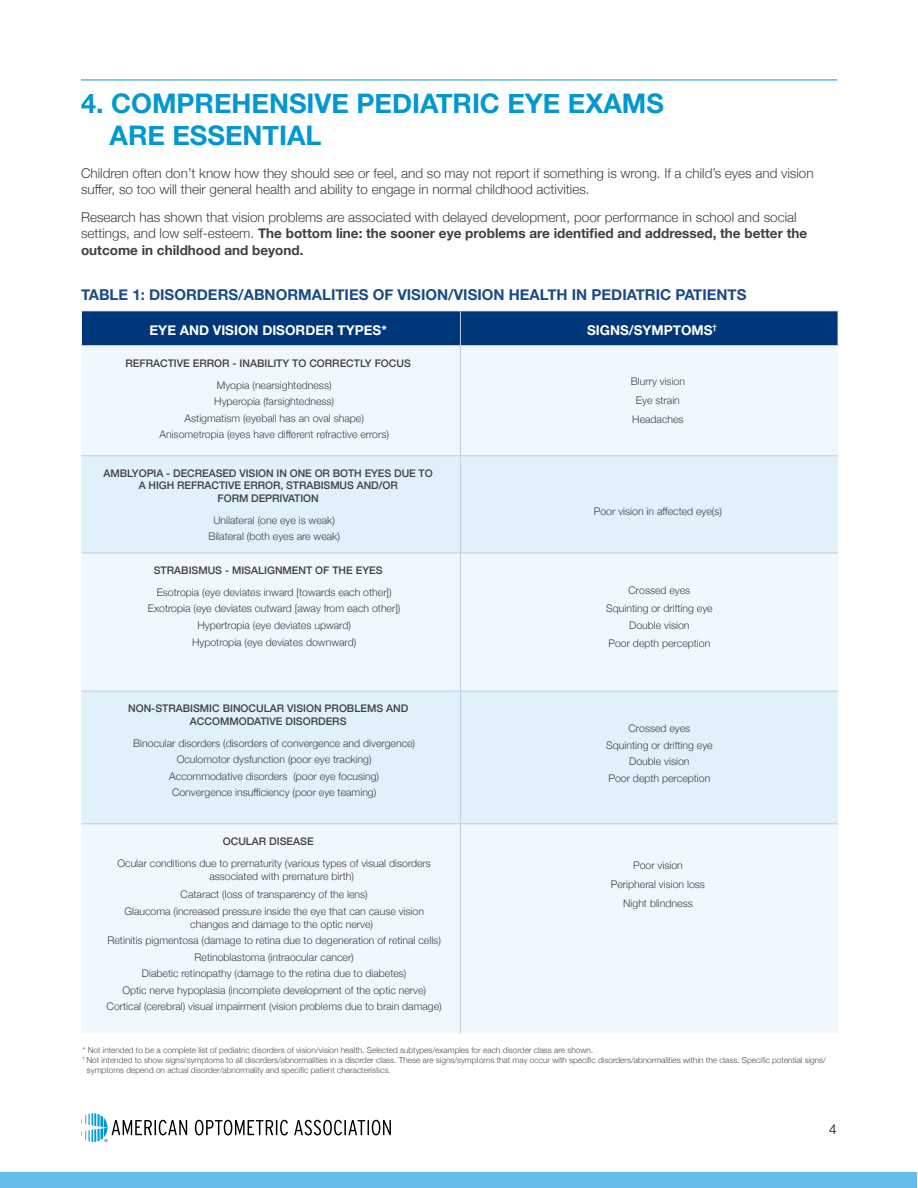
<style>
.page{position:relative;width:918px;height:1188px;background:#fff}
.page>*{position:absolute;margin:0;border:0;box-sizing:border-box;transform-origin:0 0}
.t1{font:700 27px/32.4px "Helvetica Neue";color:#0098cf}
.t2{font:700 15px "Helvetica Neue";color:#1a4b88}
.t3{font:300 13.5px/16.5px "Helvetica Neue";color:#414042}
.t4{font:700 13.5px "Helvetica Neue";color:#fff}
.t5{font:300 13.5px "Helvetica Neue";color:#000}
.t6{font:300 10.5px/16.5px "Helvetica Neue";color:#414042;text-align:center}
.t7{font:500 10.5px/12.6px "Helvetica Neue";color:#414042;text-align:center}
.t8{font:300 8.25px "Helvetica Neue";color:#4d4d4f}
.s1{font-weight:700}
</style>
<div class="page">
<div style="left:1px;top:1172px;width:916px;height:16px;background:#65bbe9"></div>
<hr style="left:81px;top:80px;width:756px;height:1px;background:#0098cf">
<div style="left:82px;top:311px;width:756px;height:34px;background:#00377b"></div>
<div style="left:81px;top:346px;width:757px;height:687px;background:#f0f8fd"></div>
<svg style="left:81px;top:456px;width:757px;height:367px;fill:#e0f1fb"></svg>
<hr style="left:460px;top:311px;width:1px;height:34px;background:#bfcdde">
<hr style="left:81px;top:345px;width:379px;height:1px;background:#bfcdde">
<hr style="left:460px;top:345px;width:378px;height:1px;background:#bfcdde">
<hr style="left:460px;top:346px;width:1px;height:109px;background:#bfcdde">
<hr style="left:81px;top:455px;width:379px;height:1px;background:#bfcdde">
<hr style="left:460px;top:455px;width:378px;height:1px;background:#bfcdde">
<hr style="left:460px;top:456px;width:1px;height:97px;background:#bfcdde">
<hr style="left:81px;top:553px;width:379px;height:1px;background:#bfcdde">
<hr style="left:460px;top:553px;width:378px;height:1px;background:#bfcdde">
<hr style="left:460px;top:553px;width:1px;height:138px;background:#bfcdde">
<hr style="left:81px;top:691px;width:379px;height:1px;background:#bfcdde">
<hr style="left:460px;top:691px;width:378px;height:1px;background:#bfcdde">
<hr style="left:460px;top:692px;width:1px;height:131px;background:#bfcdde">
<hr style="left:81px;top:823px;width:379px;height:1px;background:#bfcdde">
<hr style="left:460px;top:823px;width:378px;height:1px;background:#bfcdde">
<hr style="left:460px;top:824px;width:1px;height:209px;background:#bfcdde">
<svg style="left:81px;top:1113px;width:310px;height:29px"></svg>
<h1 class="t1" style="left:110px;top:88px;width:556px;text-indent:-29px">4. COMPREHENSIVE PEDIATRIC EYE EXAMS<br>ARE ESSENTIAL</h1>
<p class="t3" style="left:81px;top:164px;width:734px">Children often don’t know how they should see or feel, and so may not report if something is wrong. If a child’s eyes and vision suffer, so too will their general health and ability to engage in normal childhood activities.</p>
<p class="t3" style="left:81px;top:208px;width:728px">Research has shown that vision problems are associated with delayed development, poor performance in school and social settings, and low self-esteem. <span class="s1">The bottom line: the sooner eye problems are identified and addressed, the better the outcome in childhood and beyond.</span></p>
<h2 class="t2" style="left:81px;top:283px;width:667px">TABLE 1: DISORDERS/ABNORMALITIES OF VISION/VISION HEALTH IN PEDIATRIC PATIENTS</h2>
<p class="t4" style="left:150px;top:319px;width:239px">EYE AND VISION DISORDER TYPES*</p>
<p class="t4" style="left:587px;top:319px;width:131px">SIGNS/SYMPTOMS<sup>†</sup></p>
<p class="t7" style="left:126px;top:356px;width:287px">REFRACTIVE ERROR - INABILITY TO CORRECTLY FOCUS</p>
<p class="t6" style="left:159px;top:376px;width:231px">Myopia (nearsightedness)<br>Hyperopia (farsightedness)<br>Astigmatism (eyeball has an oval shape)<br>Anisometropia (eyes have different refractive errors)</p>
<p class="t6" style="left:631px;top:371px;width:56px;line-height:18.8px">Blurry vision<br>Eye strain<br>Headaches</p>
<p class="t7" style="left:104px;top:466px;width:331px">AMBLYOPIA - DECREASED VISION IN ONE OR BOTH EYES DUE TO<br>A HIGH REFRACTIVE ERROR, STRABISMUS AND/OR<br>FORM DEPRIVATION</p>
<p class="t6" style="left:208px;top:511px;width:133px">Unilateral (one eye is weak)<br>Bilateral (both eyes are weak)</p>
<p class="t6" style="left:594px;top:503px;width:130px">Poor vision in affected eye(s)</p>
<p class="t7" style="left:154px;top:563px;width:230px">STRABISMUS - MISALIGNMENT OF THE EYES</p>
<p class="t6" style="left:148px;top:583px;width:254px">Esotropia (eye deviates inward [towards each other])<br>Exotropia (eye deviates outward [away from each other])<br>Hypertropia (eye deviates upward)<br>Hypotropia (eye deviates downward)</p>
<p class="t6" style="left:606px;top:581px;width:108px;line-height:17.7px">Crossed eyes<br>Squinting or drifting eye<br>Double vision<br>Poor depth perception</p>
<p class="t7" style="left:128px;top:701px;width:282px">NON-STRABISMIC BINOCULAR VISION PROBLEMS AND<br>ACCOMMODATIVE DISORDERS</p>
<p class="t6" style="left:133px;top:734px;width:283px">Binocular disorders (disorders of convergence and divergence)<br>Oculomotor dysfunction (poor eye tracking)<br>Accommodative disorders (poor eye focusing)<br>Convergence insufficiency (poor eye teaming)</p>
<p class="t7" style="left:223px;top:834px;width:92px">OCULAR DISEASE</p>
<p class="t6" style="left:209px;top:856px;width:223px;line-height:12.8px;text-align:left;text-indent:-92px">Ocular conditions due to prematurity (various types of visual disorders associated with premature birth)</p>
<p class="t6" style="left:124px;top:886px;width:301px">Cataract (loss of transparency of the lens)<br>Glaucoma (increased pressure inside the eye that can cause vision</p>
<p class="t6" style="left:190px;top:915px;width:184px">changes and damage to the optic nerve)</p>
<p class="t6" style="left:108px;top:931px;width:335px">Retinitis pigmentosa (damage to retina due to degeneration of retinal cells)</p>
<p class="t6" style="left:195px;top:948px;width:161px">Retinoblastoma (intraocular cancer)</p>
<p class="t6" style="left:142px;top:964px;width:266px">Diabetic retinopathy (damage to the retina due to diabetes)</p>
<p class="t6" style="left:122px;top:981px;width:305px">Optic nerve hypoplasia (incomplete development of the optic nerve)</p>
<p class="t6" style="left:107px;top:997px;width:337px">Cortical (cerebral) visual impairment (vision problems due to brain damage)</p>
<p class="t6" style="left:606px;top:720px;width:108px">Crossed eyes<br>Squinting or drifting eye<br>Double vision<br>Poor depth perception</p>
<p class="t6" style="left:611px;top:855px;width:96px;line-height:18.8px">Poor vision<br>Peripheral vision loss<br>Night blindness</p>
<p class="t8" style="left:82px;top:1044px;width:512px">* Not intended to be a complete list of pediatric disorders of vision/vision health. Selected subtypes/examples for each disorder class are shown.</p>
<p class="t8" style="left:82px;top:1053px;width:745px"><sup>†</sup> Not intended to show signs/symptoms to all disorders/abnormalities in a disorder class. These are signs/symptoms that may occur with specific disorders/abnormalities within the class. Specific potential signs/</p>
<p class="t8" style="left:87px;top:1063px;width:305px">symptoms depend on actual disorder/abnormality and specific patient characteristics.</p>
<p class="t5" style="left:829px;top:1118px;width:9px">4</p>
</div>
